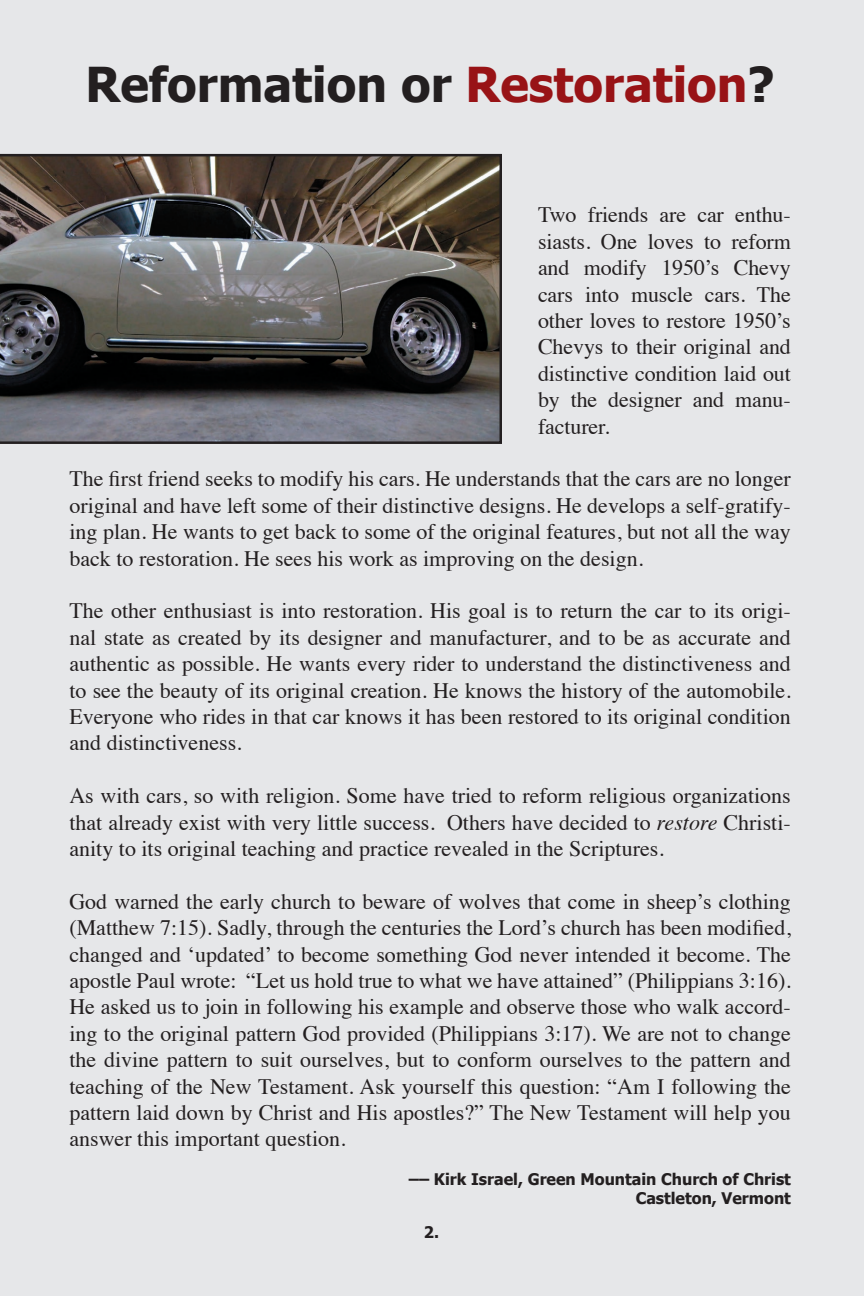
<style>
.page{position:relative;width:864px;height:1296px;background:#e6e7e9}
.page>*{position:absolute;margin:0;border:0;box-sizing:border-box;transform-origin:0 0}
.t1{font:700 48px "Tahoma";color:#231f20}
.t2{font:22px/26.4px "Times";color:#231f20;text-align:justify}
.t3{font:700 16px/19.2px "Tahoma";color:#231f20;text-align:right}
.s1{color:#981316}
.s2{font-style:italic}
</style>
<div class="page">
<img style="left:0;top:154px;width:502px;height:290px">
<h1 class="t1" style="left:86px;top:51px;width:691px">Reformation or <span class="s1">Restoration</span>?</h1>
<p class="t2" style="left:538px;top:200px;width:254px">Two friends are car enthu&shy;siasts. One loves to reform and modify 1950’s Chevy cars into muscle cars. The other loves to restore 1950’s Chevys to their original and distinctive condition laid out by the designer and manu&shy;facturer.</p>
<p class="t2" style="left:69px;top:464px;width:723px">The first friend seeks to modify his cars. He understands that the cars are no longer original and have left some of their distinctive designs. He develops a self-gratify&shy;ing plan. He wants to get back to some of the original features, but not all the way back to restoration. He sees his work as improving on the design.</p>
<p class="t2" style="left:69px;top:596px;width:723px">The other enthusiast is into restoration. His goal is to return the car to its origi&shy;nal state as created by its designer and manufacturer, and to be as accurate and authentic as possible. He wants every rider to understand the distinctiveness and to see the beauty of its original creation. He knows the history of the automobile.<br>Everyone who rides in that car knows it has been restored to its original condition and distinctiveness.</p>
<p class="t2" style="left:69px;top:781px;width:723px">As with cars, so with religion. Some have tried to reform religious organizations that already exist with very little success. Others have decided to <span class="s2">restore</span> Christi&shy;anity to its original teaching and practice revealed in the Scriptures.</p>
<p class="t2" style="left:69px;top:886px;width:723px">God warned the early church to beware of wolves that come in sheep’s clothing (Matthew 7:15). Sadly, through the centuries the Lord’s church has been modified, changed and ‘updated’ to become something God never intended it become. The apostle Paul wrote: “Let us hold true to what we have attained” (Philippians 3:16).<br>He asked us to join in following his example and observe those who walk accord&shy;ing to the original pattern God provided (Philippians 3:17). We are not to change the divine pattern to suit ourselves, but to conform ourselves to the pattern and teaching of the New Testament. Ask yourself this question: “Am I following the pattern laid down by Christ and His apostles?” The New Testament will help you answer this important question.</p>
<p class="t3" style="left:409px;top:1168px;width:383px">–– Kirk Israel, Green Mountain Church of Christ<br>Castleton, Vermont</p>
<p class="t3" style="left:424px;top:1222px;width:17px">2.</p>
</div>
